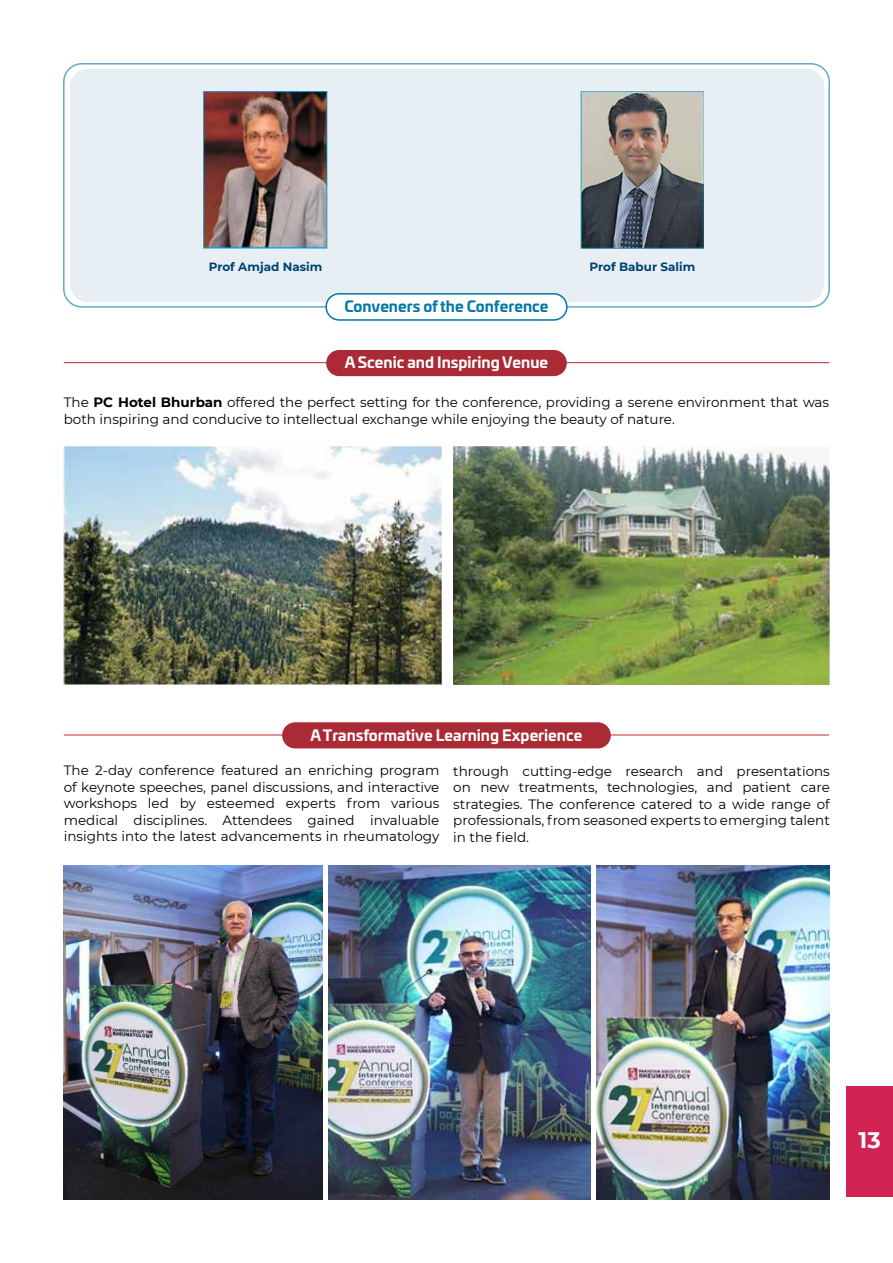
<style>
.page{position:relative;width:893px;height:1263px;background:#fff}
.page>*{position:absolute;margin:0;border:0;box-sizing:border-box;transform-origin:0 0}
.t1{font:700 22.5px "Montserrat";color:#fff}
.t2{font:700 15px "Univia Pro";color:#fff}
.t3{font:700 15px "Univia Pro";color:#0078a6}
.t4{font:13.5px/16.5px "Montserrat";color:#000;text-align:justify}
.t5{font:700 12px "Montserrat";color:#004270}
.s1{font-weight:700}
</style>
<div class="page">
<div style="left:846px;top:1086px;width:47px;height:111px;background:#d02353"></div>
<div style="left:70px;top:69px;width:754px;height:233px;background:#e7eff5;border-radius:18px"></div>
<div style="left:63px;top:63px;width:767px;height:245px;border:2px solid #0078a6;border-radius:18px"></div>
<div style="left:326px;top:294px;width:241px;height:26px;background:#fff;border-radius:13px"></div>
<div style="left:325px;top:293px;width:243px;height:28px;border:2px solid #0078a6;border-radius:13px"></div>
<img style="left:203px;top:91px;width:125px;height:158px">
<img style="left:581px;top:91px;width:123px;height:158px">
<hr style="left:64px;top:362px;width:765px;height:1px;background:#c2262e">
<hr style="left:64px;top:735px;width:765px;height:1px;background:#c2262e">
<div style="left:326px;top:350px;width:241px;height:26px;background:#aa2b35;border-radius:13px"></div>
<div style="left:282px;top:722px;width:329px;height:26px;background:#aa2b35;border-radius:13px"></div>
<img style="left:64px;top:446px;width:377px;height:238px">
<img style="left:454px;top:446px;width:375px;height:238px">
<img style="left:64px;top:865px;width:259px;height:334px">
<img style="left:328px;top:865px;width:262px;height:334px">
<img style="left:596px;top:865px;width:234px;height:334px">
<p class="t5" style="left:209px;top:258px;width:115px">Prof Amjad Nasim</p>
<p class="t5" style="left:590px;top:258px;width:107px">Prof Babur Salim</p>
<p class="t3" style="left:344px;top:295px;width:205px">Conveners of the Conference</p>
<p class="t2" style="left:345px;top:351px;width:205px">A Scenic and Inspiring Venue</p>
<p class="t4" style="left:64px;top:394px;width:767px">The <span class="s1">PC Hotel Bhurban</span> offered the perfect setting for the conference, providing a serene environment that was both inspiring and conducive to intellectual exchange while enjoying the beauty of nature.</p>
<p class="t2" style="left:311px;top:723px;width:273px">A Transformative Learning Experience</p>
<p class="t4" style="left:453px;top:762px;width:378px">through cutting-edge research and presentations on new treatments, technologies, and patient care strategies. The conference catered to a wide range of professionals, from seasoned experts to emerging talent in the field.</p>
<p class="t4" style="left:64px;top:761px;width:377px">The 2-day conference featured an enriching program of keynote speeches, panel discussions, and interactive workshops led by esteemed experts from various medical disciplines. Attendees gained invaluable insights into the latest advancements in rheumatology</p>
<h1 class="t1" style="left:858px;top:1124px;width:24px">13</h1>
</div>
